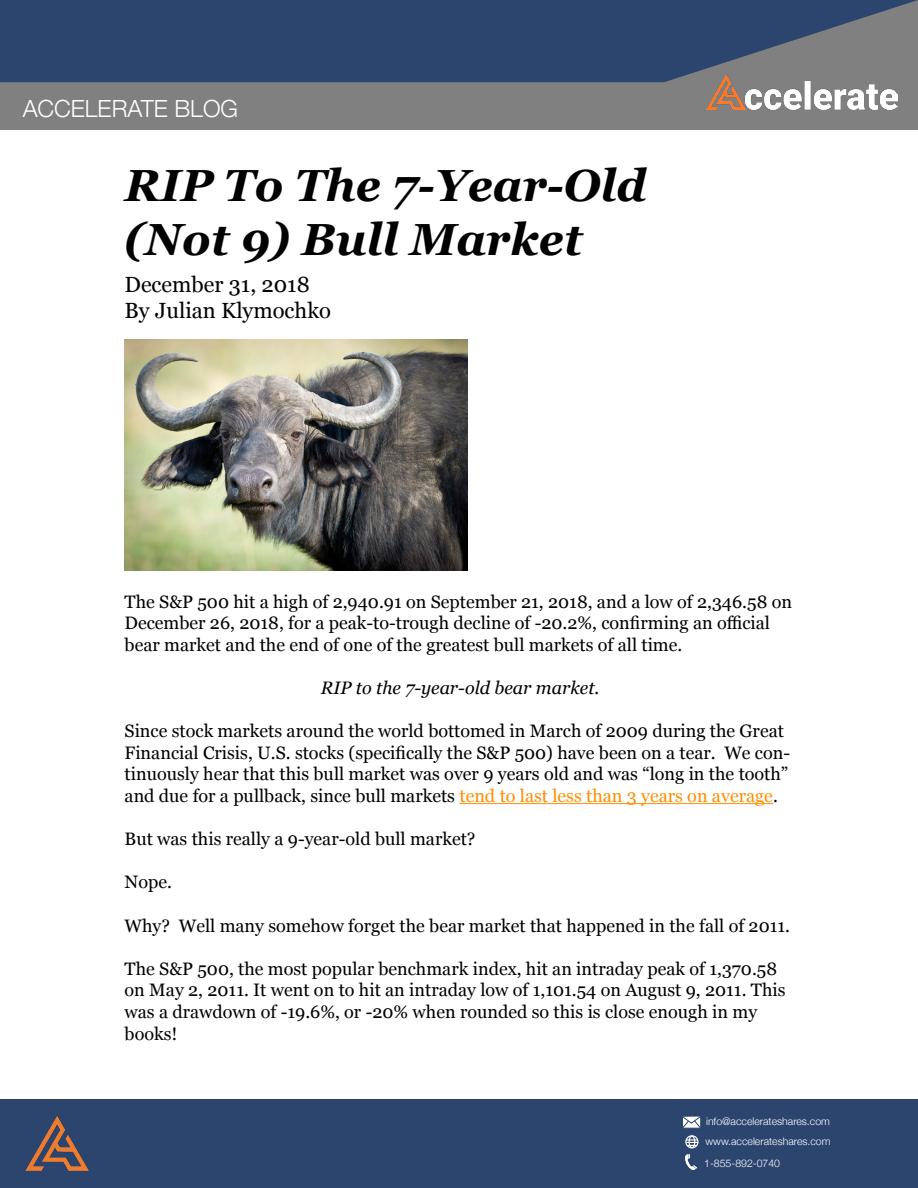
<style>
.page{position:relative;width:918px;height:1188px;background:#fff}
.page>*{position:absolute;margin:0;border:0;box-sizing:border-box;transform-origin:0 0}
.t1{font:italic 700 45px "Georgia";color:#000}
.t2{font:300 23.7px "Helvetica Neue";color:#fff}
.t3{font:21.9px "Georgia";color:#000}
.t4{font:18px/21.6px "Georgia";color:#000}
.t5{font:italic 18px "Georgia";color:#000}
.t6{font:300 10.5px "Helvetica Neue";color:#fff}
.s1{color:#ff8d00}
</style>
<div class="page">
<div style="left:0;top:1099px;width:918px;height:89px;background:#2c456f"></div>
<img style="left:25px;top:1116px;width:64px;height:55px">
<div style="left:0;top:0;width:918px;height:130px;background:#808080"></div>
<div style="left:682px;top:1116px;width:19px;height:13px;background:#374f72"></div>
<svg style="left:682px;top:1116px;width:19px;height:12px"></svg>
<img style="left:685px;top:1155px;width:11px;height:15px">
<div style="left:685px;top:1135px;width:14px;height:13px;border:1px solid #fff;border-radius:50%"></div>
<div style="left:689px;top:1136px;width:6px;height:12px;border:1px solid #fff;border-radius:50%"></div>
<svg style="left:686px;top:1139px;width:12px;height:7px"></svg>
<svg style="left:0;top:0;width:918px;height:82px;background:#354b70"></svg>
<img style="left:706px;top:75px;width:191px;height:34px">
<img style="left:125px;top:339px;width:342px;height:231px">
<hr style="left:459px;top:803px;width:314px;height:1px;background:#ff8d00">
<h2 class="t2" style="left:23px;top:89px;width:217px">ACCELERATE BLOG</h2>
<p class="t1" style="left:125px;top:152px;width:523px">RIP To The 7-Year-Old</p>
<p class="t1" style="left:125px;top:206px;width:460px">(Not 9) Bull Market</p>
<p class="t3" style="left:125px;top:268px;width:187px">December 31, 2018</p>
<p class="t3" style="left:125px;top:294px;width:208px">By Julian Klymochko</p>
<p class="t4" style="left:125px;top:590px;width:669px">The S&amp;P 500 hit a high of 2,940.91 on September 21, 2018, and a low of 2,346.58 on<br>December 26, 2018, for a peak-to-trough decline of -20.2%, confirming an official bear market and the end of one of the greatest bull markets of all time.</p>
<p class="t5" style="left:321px;top:675px;width:280px">RIP to the 7-year-old bear market.</p>
<p class="t4" style="left:125px;top:719px;width:667px">Since stock markets around the world bottomed in March of 2009 during the Great Financial Crisis, U.S. stocks (specifically the S&amp;P 500) have been on a tear. We con&shy;tinuously hear that this bull market was over 9 years old and was “long in the tooth” and due for a pullback, since bull markets <span class="s1">tend to last less than 3 years on average</span>.</p>
<p class="t4" style="left:125px;top:827px;width:352px">But was this really a 9-year-old bull market?</p>
<p class="t4" style="left:125px;top:871px;width:49px">Nope.</p>
<p class="t4" style="left:125px;top:914px;width:667px">Why? Well many somehow forget the bear market that happened in the fall of 2011.</p>
<p class="t4" style="left:125px;top:957px;width:662px">The S&amp;P 500, the most popular benchmark index, hit an intraday peak of 1,370.58 on May 2, 2011. It went on to hit an intraday low of 1,101.54 on August 9, 2011. This was a drawdown of -19.6%, or -20% when rounded so this is close enough in my books!</p>
<p class="t6" style="left:706px;top:1113px;width:125px">info@accelerateshares.com</p>
<p class="t6" style="left:704px;top:1155px;width:77px">1-855-892-0740</p>
<p class="t6" style="left:705px;top:1133px;width:127px">www.accelerateshares.com</p>
</div>
